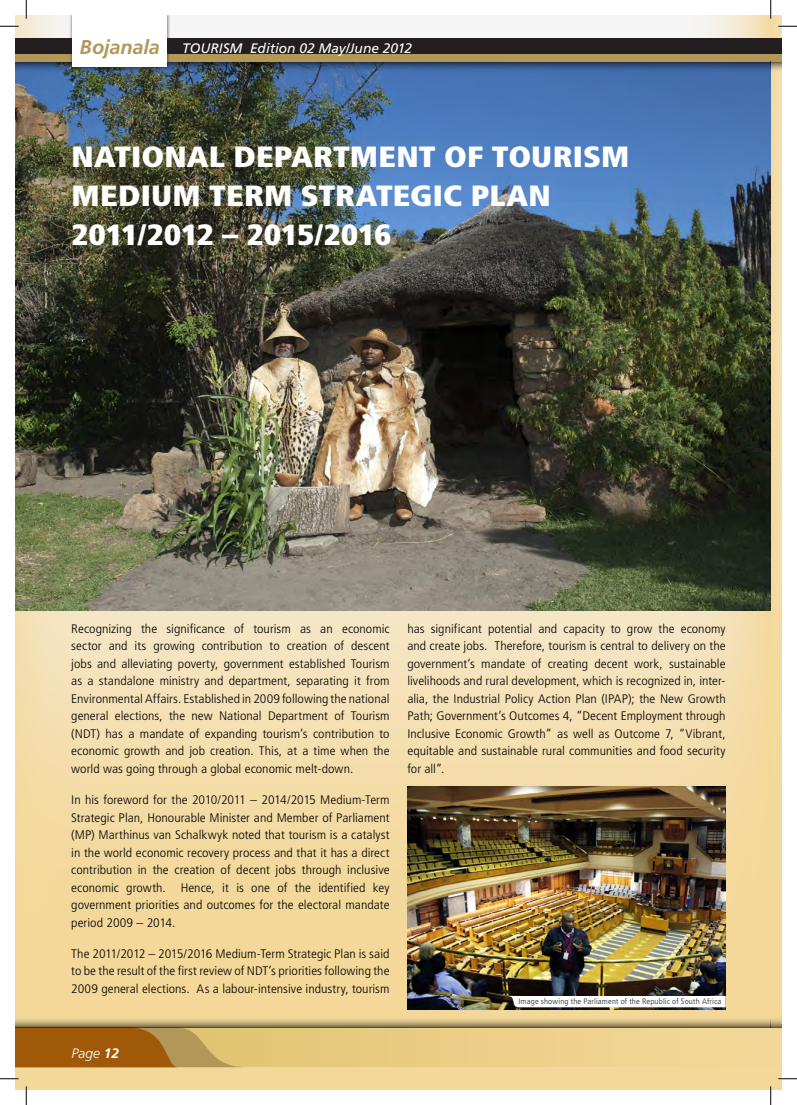
<style>
.page{position:relative;width:797px;height:1105px;background:#fff}
.page>*{position:absolute;margin:0;border:0;box-sizing:border-box;transform-origin:0 0}
.t1{font:900 condensed 29.25px/39px "Frutiger LT Std";letter-spacing:.005em;color:#fff;scale:1.11 1}
.t2{font:italic 13.75px "Frutiger LT Std";letter-spacing:-.005em;color:#fff}
.t3{font:italic 300 13.75px "Frutiger LT Std";color:#fff}
.t4{font:300 condensed 12.38px/17.5px "Frutiger LT Std";color:#040100;text-align:justify;scale:1.11 1}
.t5{font:300 condensed 7.88px "Frutiger LT Std";letter-spacing:.02em;color:#262324;scale:1.11 1}
.s1{font-weight:700;font-size:20px;color:#b39758}
.s2{font-weight:700}
</style>
<div class="page">
<img style="left:16px;top:16px;width:765px;height:1073px">
<img style="left:16px;top:73px;width:754px;height:537px">
<img style="left:407px;top:786px;width:318px;height:224px">
<svg style="left:507px;top:996px;width:218px;height:11px"></svg>
<svg style="left:16px;top:61px;width:754px;height:12px;background:#3e587a"></svg>
<div style="left:16px;top:39px;width:754px;height:18px;background:#231f20"></div>
<div style="left:16px;top:54px;width:754px;height:7px;background:#b39758"></div>
<div style="left:69px;top:16px;width:101px;height:55px;background:#231f20;opacity:.75"></div>
<div style="left:73px;top:16px;width:94px;height:51px;background:#fff"></div>
<div style="left:770px;top:39px;width:11px;height:18px;background:#231f20"></div>
<svg style="left:770px;top:61px;width:11px;height:12px"></svg>
<div style="left:770px;top:54px;width:11px;height:7px;background:#b39758"></div>
<svg style="left:247px;top:1027px;width:523px;height:40px;background:#e8cc86"></svg>
<svg style="left:16px;top:1027px;width:231px;height:40px;background:#ac7629"></svg>
<div style="left:770px;top:1027px;width:11px;height:40px;background:#f3d798"></div>
<svg style="left:770px;top:1016px;width:11px;height:11px"></svg>
<svg style="left:16px;top:1016px;width:754px;height:11px;background:#cab380"></svg>
<svg style="left:0;top:25px;width:19px;height:2px"></svg>
<svg style="left:778px;top:25px;width:19px;height:2px"></svg>
<svg style="left:0;top:1078px;width:19px;height:1px"></svg>
<svg style="left:778px;top:1078px;width:19px;height:1px"></svg>
<svg style="left:25px;top:0;width:2px;height:19px"></svg>
<svg style="left:25px;top:1086px;width:2px;height:19px"></svg>
<svg style="left:770px;top:0;width:1px;height:19px"></svg>
<svg style="left:770px;top:1086px;width:1px;height:19px"></svg>
<p class="t2" style="left:80px;top:40px;width:334px"><span class="s1">Bojanala</span> TOURISM Edition 02 May/June 2012</p>
<h1 class="t1" style="left:72px;top:137px;width:504px">NATIONAL DEPARTMENT OF TOURISM<br>MEDIUM TERM STRATEGIC PLAN<br>2011/2012 – 2015/2016</h1>
<p class="t4" style="left:71px;top:620px;width:288px">Recognizing the significance of tourism as an economic sector and its growing contribution to creation of descent jobs and alleviating poverty, government established Tourism as a standalone ministry and department, separating it from Environmental Affairs. Established in 2009 following the national general elections, the new National Department of Tourism (NDT) has a mandate of expanding tourism’s contribution to economic growth and job creation. This, at a time when the world was going through a global economic melt-down.</p>
<p class="t4" style="left:71px;top:791px;width:288px">In his foreword for the 2010/2011 – 2014/2015 Medium-Term Strategic Plan, Honourable Minister and Member of Parliament (MP) Marthinus van Schalkwyk noted that tourism is a catalyst in the world economic recovery process and that it has a direct contribution in the creation of decent jobs through inclusive economic growth. Hence, it is one of the identified key government priorities and outcomes for the electoral mandate period 2009 – 2014.</p>
<p class="t4" style="left:71px;top:945px;width:288px">The 2011/2012 – 2015/2016 Medium-Term Strategic Plan is said to be the result of the first review of NDT’s priorities following the 2009 general elections. As a labour-intensive industry, tourism</p>
<p class="t3" style="left:72px;top:1045px;width:49px">Page <span class="s2">12</span></p>
<p class="t4" style="left:407px;top:620px;width:288px">has significant potential and capacity to grow the economy and create jobs. Therefore, tourism is central to delivery on the government’s mandate of creating decent work, sustainable livelihoods and rural development, which is recognized in, inter&shy;alia, the Industrial Policy Action Plan (IPAP); the New Growth Path; Government’s Outcomes 4, “Decent Employment through Inclusive Economic Growth” as well as Outcome 7, “Vibrant, equitable and sustainable rural communities and food security for all”.</p>
<p class="t5" style="left:518px;top:997px;width:184px">Image showing the Parliament of the Republic of South Africa</p>
</div>
